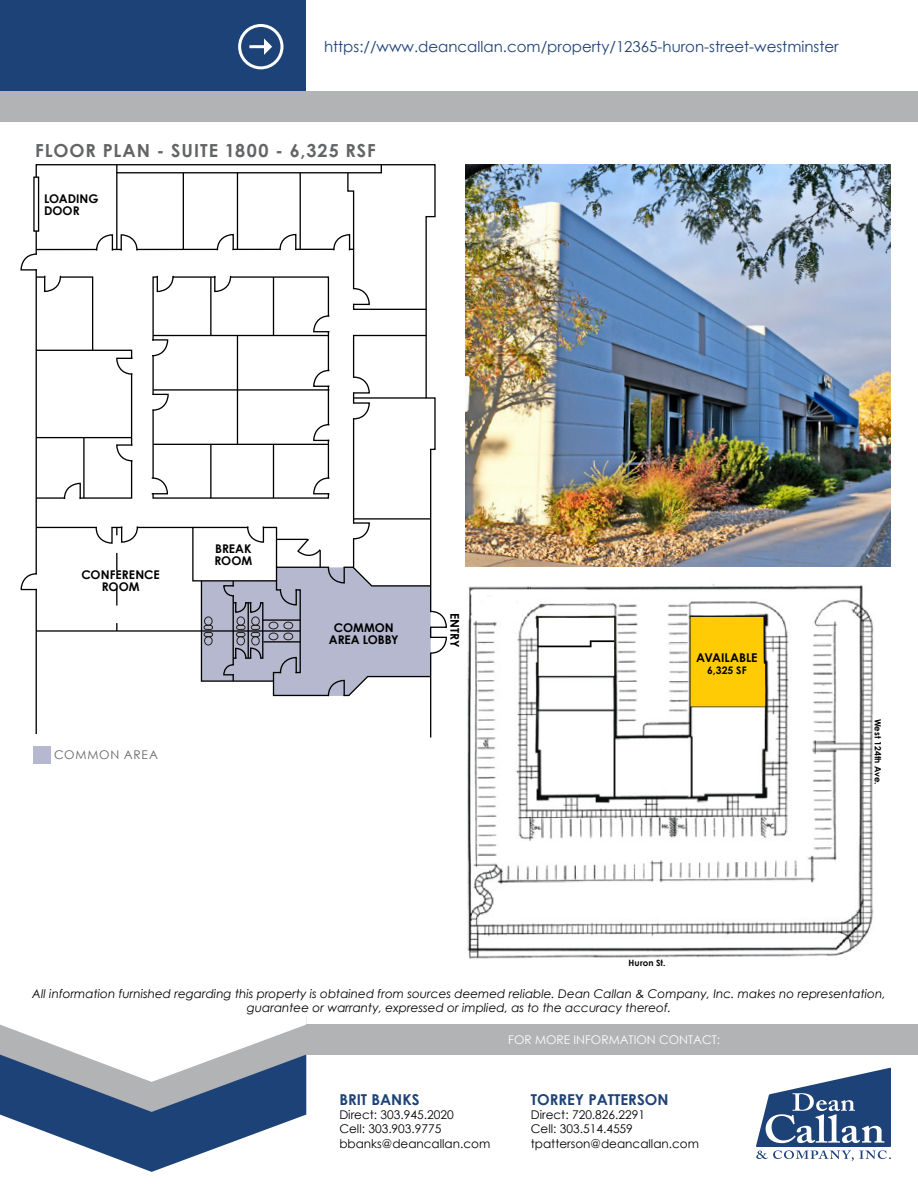
<style>
.page{position:relative;width:918px;height:1188px;background:#fff}
.page>*{position:absolute;margin:0;border:0;box-sizing:border-box;transform-origin:0 0}
.t1{font:700 18px "Century Gothic";letter-spacing:.05em;color:#626466}
.t2{font:15px "Century Gothic";color:#1d4277}
.t3{font:700 15px "Century Gothic";color:#1d4277}
.t4{font:700 12.15px "Century Gothic";letter-spacing:-.005em;color:#010101}
.t5{font:italic 12px/14.4px "Century Gothic";color:#000;text-align:center}
.t6{font:12px/14.4px "Century Gothic";color:#000}
.t7{font:700 12px/12px "Century Gothic";color:#000;text-align:center}
.t8{font:12px "Century Gothic";color:#fff}
.t9{font:12px "Century Gothic";letter-spacing:.065em;color:#626466}
.t10{font:700 10.35px "Century Gothic";color:#010101}
.t11{font:700 8.7px "Century Gothic";letter-spacing:.005em;color:#010101}
</style>
<div class="page">
<div style="left:0;top:0;width:306px;height:108px;background:#1d4277"></div>
<svg style="left:238px;top:24px;width:46px;height:45px"></svg>
<svg style="left:0;top:1024px;width:306px;height:148px"></svg>
<div style="left:306px;top:1024px;width:612px;height:31px;background:#b2b3b5"></div>
<svg style="left:756px;top:1068px;width:135px;height:93px"></svg>
<div style="left:0;top:91px;width:918px;height:31px;background:#b2b3b5"></div>
<img style="left:468px;top:584px;width:406px;height:375px">
<div style="left:691px;top:617px;width:74px;height:89px;background:#ffcb05"></div>
<hr style="left:430px;top:653px;width:1px;height:85px;background:#000">
<svg style="left:35px;top:164px;width:401px;height:449px"></svg>
<hr style="left:36px;top:269px;width:1px;height:305px;background:#000">
<hr style="left:36px;top:589px;width:1px;height:145px;background:#000">
<div style="left:116px;top:164px;width:266px;height:9px;border:1px solid #000"></div>
<hr style="left:36px;top:527px;width:61px;height:1px;background:#000">
<hr style="left:36px;top:630px;width:264px;height:2px;background:#000">
<hr style="left:353px;top:418px;width:1px;height:106px;background:#000">
<hr style="left:136px;top:249px;width:82px;height:1px;background:#000">
<hr style="left:131px;top:373px;width:1px;height:73px;background:#000">
<hr style="left:36px;top:497px;width:29px;height:2px;background:#000">
<hr style="left:152px;top:410px;width:2px;height:69px;background:#000">
<hr style="left:152px;top:355px;width:2px;height:40px;background:#000">
<hr style="left:172px;top:276px;width:43px;height:2px;background:#000">
<hr style="left:328px;top:440px;width:1px;height:39px;background:#000">
<hr style="left:183px;top:173px;width:1px;height:76px;background:#000">
<hr style="left:116px;top:173px;width:1px;height:76px;background:#000">
<hr style="left:354px;top:518px;width:77px;height:2px;background:#000">
<hr style="left:153px;top:335px;width:175px;height:1px;background:#000">
<hr style="left:153px;top:444px;width:175px;height:1px;background:#000">
<hr style="left:237px;top:336px;width:1px;height:108px;background:#000">
<hr style="left:210px;top:277px;width:2px;height:59px;background:#000">
<hr style="left:273px;top:444px;width:1px;height:54px;background:#000">
<hr style="left:210px;top:444px;width:2px;height:54px;background:#000">
<hr style="left:153px;top:389px;width:176px;height:2px;background:#000">
<hr style="left:36px;top:437px;width:96px;height:1px;background:#000">
<hr style="left:83px;top:438px;width:2px;height:60px;background:#000">
<svg style="left:20px;top:572px;width:18px;height:19px"></svg>
<svg style="left:20px;top:234px;width:118px;height:141px"></svg>
<svg style="left:63px;top:444px;width:71px;height:56px"></svg>
<svg style="left:150px;top:477px;width:19px;height:18px"></svg>
<svg style="left:151px;top:393px;width:18px;height:18px"></svg>
<svg style="left:151px;top:275px;width:23px;height:82px"></svg>
<svg style="left:213px;top:171px;width:214px;height:271px"></svg>
<svg style="left:312px;top:477px;width:19px;height:18px"></svg>
<div style="left:34px;top:177px;width:5px;height:54px;background:#fff"></div>
<div style="left:33px;top:177px;width:6px;height:55px;border:1px solid #000"></div>
<svg style="left:95px;top:522px;width:352px;height:175px"></svg>
<div style="left:33px;top:746px;width:18px;height:18px;background:#b5b8ce"></div>
<img style="left:466px;top:164px;width:425px;height:403px">
<p class="t2" style="left:324px;top:36px;width:516px">https://www.deancallan.com/property/12365-huron-street-westminster</p>
<h1 class="t1" style="left:35px;top:137px;width:342px">FLOOR PLAN - SUITE 1800 - 6,325 RSF</h1>
<p class="t7" style="left:44px;top:192px;width:56px;text-align:left">LOADING<br>DOOR</p>
<p class="t7" style="left:82px;top:568px;width:80px">CONFERENCE<br>ROOM</p>
<p class="t7" style="left:214px;top:542px;width:39px;text-align:left">BREAK<br>ROOM</p>
<p class="t9" style="left:54px;top:746px;width:106px">COMMON AREA</p>
<p class="t7" style="left:329px;top:621px;width:71px">COMMON<br>AREA LOBBY</p>
<p class="t7" style="left:461px;top:613px;width:36px;rotate:90deg">ENTRY</p>
<p class="t4" style="left:696px;top:648px;width:63px">AVAILABLE</p>
<p class="t10" style="left:707px;top:663px;width:41px">6,325 SF</p>
<p class="t11" style="left:629px;top:956px;width:38px">Huron St.</p>
<p class="t11" style="left:884px;top:719px;width:67px;rotate:90deg">West 124th Ave.</p>
<p class="t5" style="left:32px;top:986px;width:855px">All information furnished regarding this property is obtained from sources deemed reliable. Dean Callan &amp; Company, Inc. makes no representation, guarantee or warranty, expressed or implied, as to the accuracy thereof.</p>
<p class="t8" style="left:508px;top:1031px;width:214px">FOR MORE INFORMATION CONTACT:</p>
<p class="t3" style="left:339px;top:1088px;width:82px">BRIT BANKS</p>
<p class="t6" style="left:339px;top:1107px;width:152px">Direct: 303.945.2020<br>Cell: 303.903.9775 bbanks@deancallan.com</p>
<p class="t3" style="left:531px;top:1088px;width:139px">TORREY PATTERSON</p>
<p class="t6" style="left:531px;top:1107px;width:170px">Direct: 720.826.2291<br>Cell: 303.514.4559 tpatterson@deancallan.com</p>
</div>
